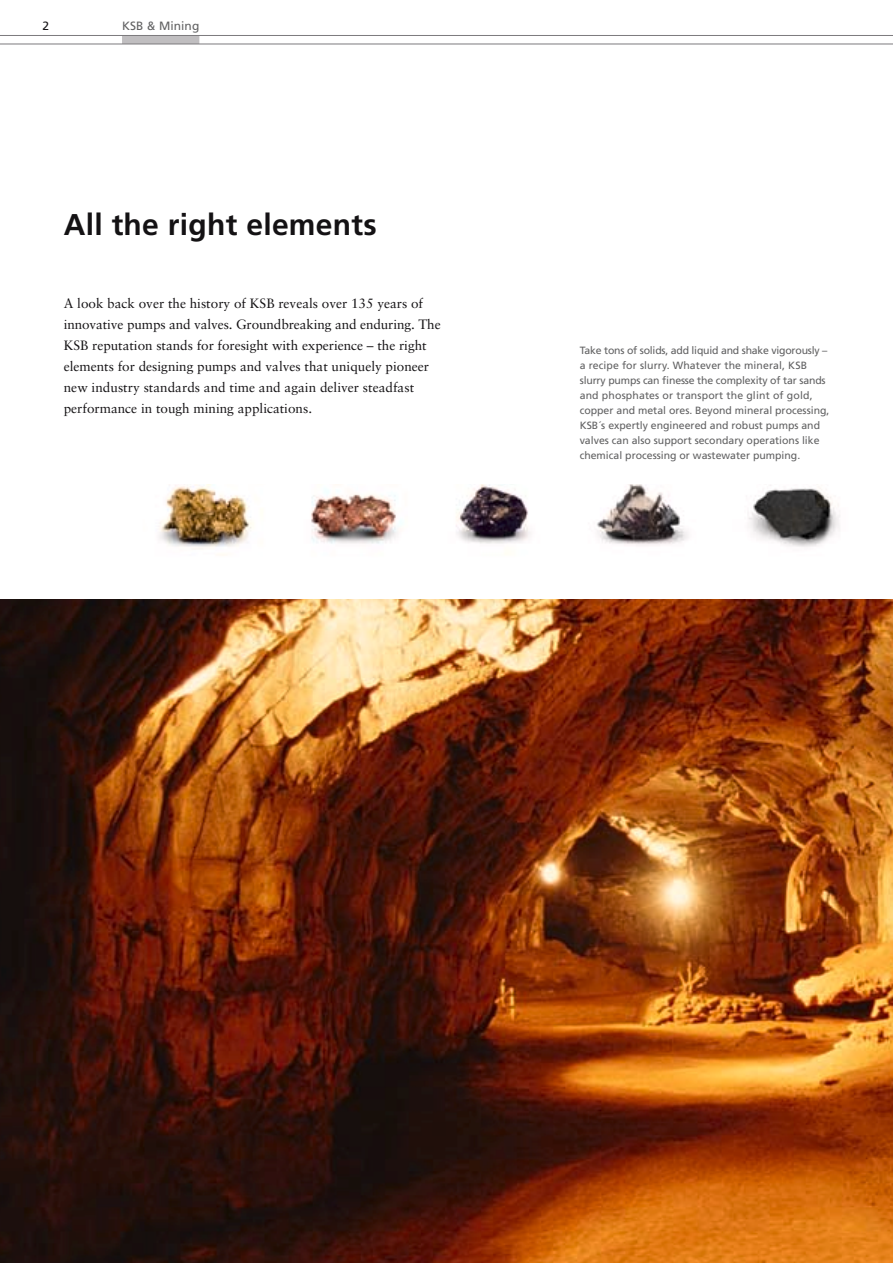
<style>
.page{position:relative;width:893px;height:1263px;background:#fff}
.page>*{position:absolute;margin:0;border:0;box-sizing:border-box;transform-origin:0 0}
.t1{font:700 30px "Frutiger LT Com";letter-spacing:.01em;color:#141214}
.t2{font:13.5px/21px "Sabon CE";color:#141214}
.t3{font:12px "Frutiger LT Com";letter-spacing:.005em;color:#616162}
.t4{font:12px "Frutiger LT Com";color:#141214}
.t5{font:10.5px/15px "Frutiger LT Com";color:#616162}
.s1{font-style:inherit}
</style>
<div class="page">
<div style="left:122px;top:35px;width:77px;height:9px;background:#c0bec0"></div>
<hr style="left:0;top:35px;width:893px;height:1px;background:#7c7a7d">
<hr style="left:0;top:44px;width:893px;height:1px;background:#7c7a7d">
<img style="left:0;top:600px;width:893px;height:663px">
<img style="left:159px;top:485px;width:681px;height:71px">
<p class="t4" style="left:43px;top:21px;width:8px">2</p>
<p class="t3" style="left:122px;top:21px;width:79px">KSB &amp; Mining</p>
<h1 class="t1" style="left:64px;top:213px;width:315px">All the right elements</h1>
<p class="t2" style="left:64px;top:294px;width:378px">A look back over the history of KSB reveals over 135 years of innovative pumps and valves. Groundbreaking and enduring. The KSB reputation stands for foresight with experience – the right elements for designing pumps and valves that uniquely pioneer new industry standards and time and again deliver steadfast performance in tough mining applications.</p>
<p class="t5" style="left:580px;top:344px;width:251px">Take tons of solids, add liquid and shake vigorously ñ a recipe for slurry. Whatever the mineral, KSB slurry pumps can <span class="s1">fi</span>nesse the complexity of tar sands and phosphates or transport the glint of gold, copper and metal ores. Beyond mineral processing, KSB¥s expertly engineered and robust pumps and valves can also support secondary operations like chemical processing or wastewater pumping.</p>
</div>
